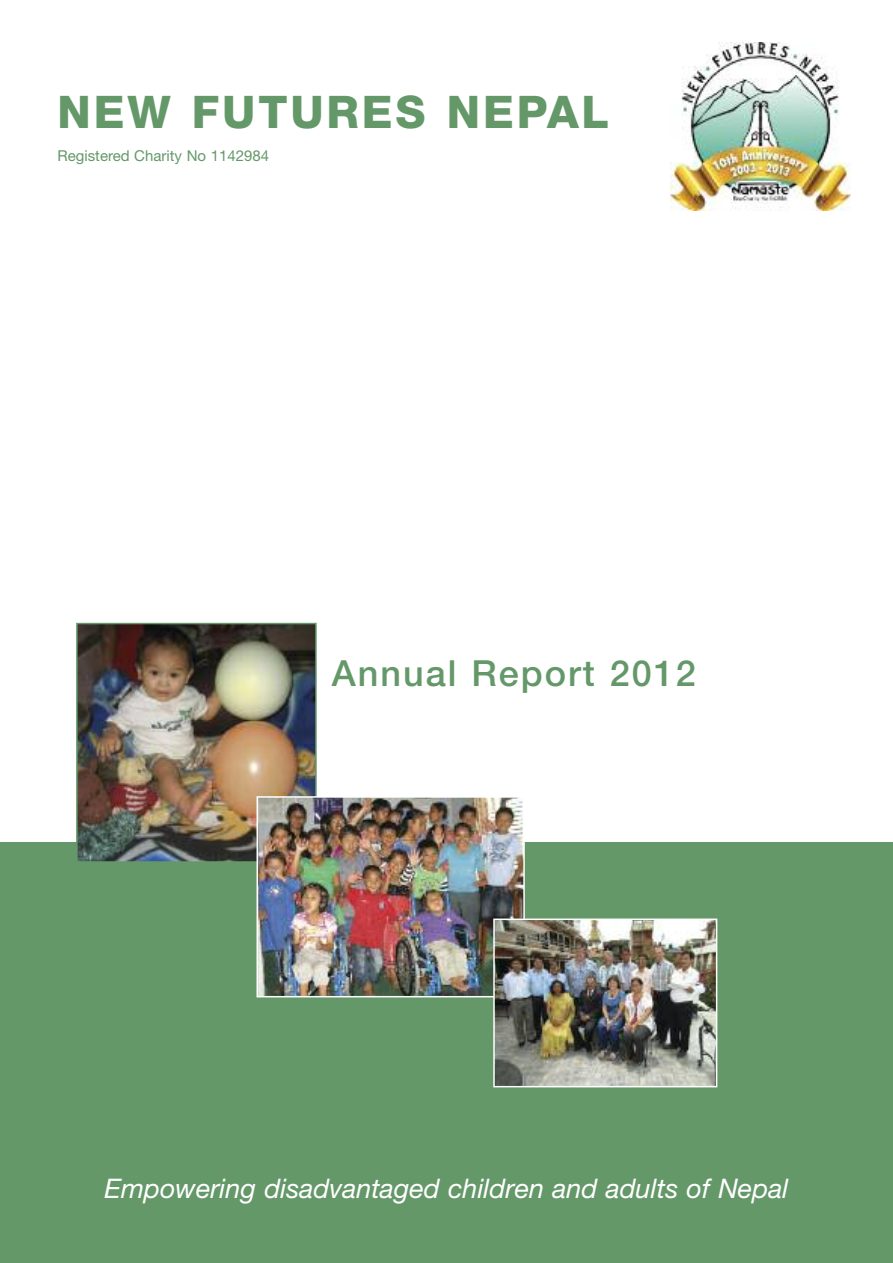
<style>
.page{position:relative;width:893px;height:1263px;background:#fff}
.page>*{position:absolute;margin:0;border:0;box-sizing:border-box;transform-origin:0 0}
.t1{font:800 45px "Helvetica Neue LT Std";letter-spacing:.065em;color:#649869}
.t2{font:500 36px "Helvetica Neue LT Std";letter-spacing:.055em;color:#649869}
.t3{font:italic 27px "Helvetica Neue LT Std";color:#fff}
.t4{font:15px "Helvetica Neue LT Std";color:#649869}
</style>
<div class="page">
<div style="left:0;top:842px;width:893px;height:421px;background:#649869"></div>
<img style="left:670px;top:43px;width:180px;height:167px">
<img style="left:79px;top:626px;width:235px;height:234px">
<div style="left:76px;top:623px;width:241px;height:240px;border:2px solid #649869"></div>
<img style="left:259px;top:799px;width:263px;height:195px">
<div style="left:256px;top:796px;width:269px;height:201px;border:2px solid #fff"></div>
<img style="left:496px;top:921px;width:218px;height:163px">
<div style="left:493px;top:918px;width:224px;height:169px;border:2px solid #fff"></div>
<h1 class="t1" style="left:58px;top:96px;width:553px">NEW FUTURES NEPAL</h1>
<p class="t4" style="left:58px;top:150px;width:213px">Registered Charity No 1142984</p>
<h2 class="t2" style="left:332px;top:660px;width:366px">Annual Report 2012</h2>
<p class="t3" style="left:105px;top:1178px;width:685px">Empowering disadvantaged children and adults of Nepal</p>
</div>
